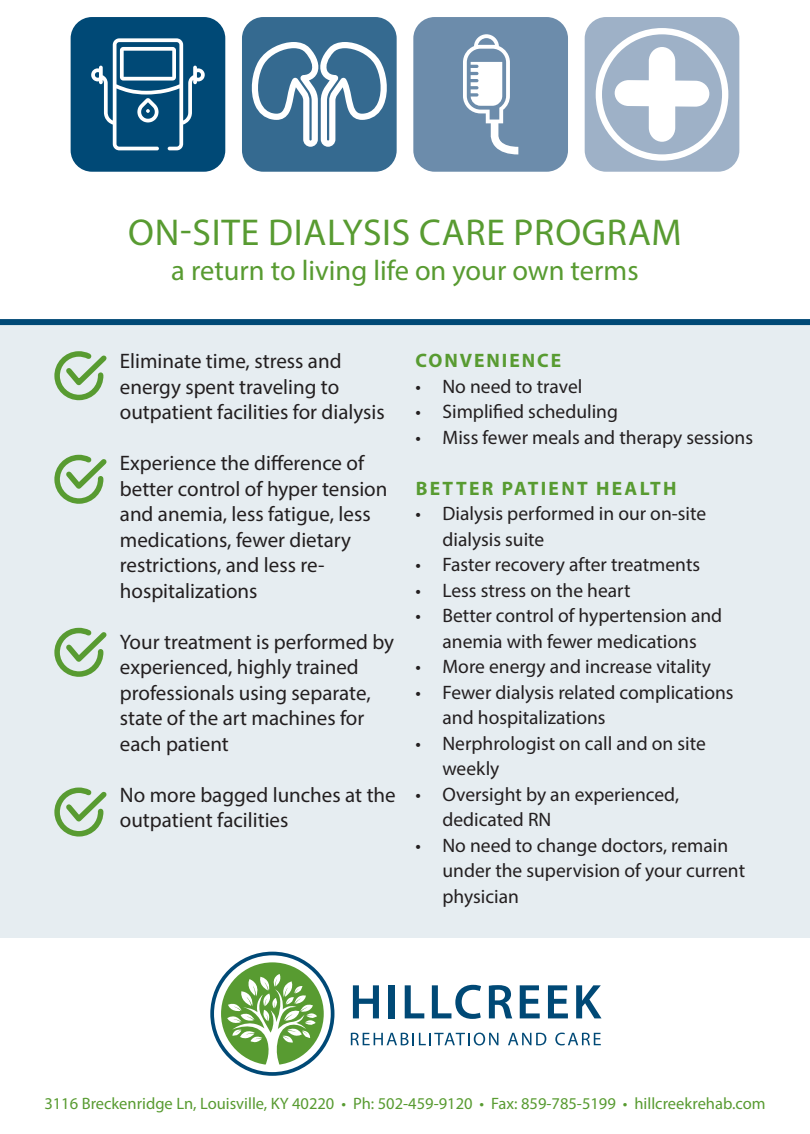
<style>
.page{position:relative;width:810px;height:1134px;background:#fff}
.page>*{position:absolute;margin:0;border:0;box-sizing:border-box;transform-origin:0 0}
.t1{font:37.5px "Myriad Pro";letter-spacing:.02em;color:#589b31}
.t2{font:28.5px "Myriad Pro";color:#589b31}
.t3{font:21px/25.5px "Myriad Pro";color:#231f20}
.t4{font:19.5px/25.5px "Myriad Pro";color:#231f20}
.t5{font:700 19.5px "Myriad Pro";letter-spacing:.11em;color:#589b31}
.t6{font:16.5px "Myriad Pro";color:#589b31}
</style>
<div class="page">
<div style="left:0;top:201px;width:810px;height:737px;background:#e6edf1"></div>
<svg style="left:0;top:17px;width:810px;height:308px"></svg>
<svg style="left:54px;top:351px;width:53px;height:50px"></svg>
<svg style="left:54px;top:455px;width:53px;height:49px"></svg>
<svg style="left:54px;top:628px;width:53px;height:49px"></svg>
<svg style="left:54px;top:787px;width:53px;height:50px"></svg>
<svg style="left:212px;top:954px;width:121px;height:120px"></svg>
<div style="left:210px;top:952px;width:124px;height:124px;border:4px solid #004976;border-radius:50%"></div>
<div style="left:221px;top:962px;width:103px;height:103px;background:#589b31;border-radius:50%"></div>
<svg style="left:227px;top:974px;width:90px;height:96px"></svg>
<svg style="left:353px;top:985px;width:26px;height:33px"></svg>
<div style="left:389px;top:985px;width:6px;height:33px;background:#004976"></div>
<svg style="left:405px;top:985px;width:19px;height:33px"></svg>
<svg style="left:432px;top:985px;width:49px;height:34px"></svg>
<svg style="left:489px;top:985px;width:23px;height:33px"></svg>
<svg style="left:520px;top:985px;width:20px;height:33px"></svg>
<svg style="left:548px;top:985px;width:20px;height:33px"></svg>
<svg style="left:576px;top:985px;width:26px;height:33px"></svg>
<svg style="left:351px;top:1033px;width:147px;height:12px"></svg>
<svg style="left:508px;top:1033px;width:38px;height:12px"></svg>
<svg style="left:555px;top:1033px;width:46px;height:12px"></svg>
<p class="t1" style="left:128px;top:210px;width:555px">ON-SITE DIALYSIS CARE PROGRAM</p>
<p class="t2" style="left:171px;top:252px;width:469px">a return to living life on your own terms</p>
<p class="t3" style="left:120px;top:348px;width:266px">Eliminate time, stress and energy spent traveling to outpatient facilities for dialysis</p>
<p class="t3" style="left:120px;top:450px;width:269px">Experience the difference of better control of hyper tension and anemia, less fatigue, less medications, fewer dietary restrictions, and less re-</p>
<p class="t3" style="left:120px;top:578px;width:139px">hospitalizations</p>
<p class="t3" style="left:120px;top:629px;width:276px">Your treatment is performed by</p>
<p class="t3" style="left:120px;top:654px;width:252px">experienced, highly trained professionals using separate, state of the art machines for each patient</p>
<p class="t3" style="left:120px;top:782px;width:277px">No more bagged lunches at the</p>
<p class="t3" style="left:120px;top:807px;width:170px">outpatient facilities</p>
<p class="t5" style="left:416px;top:348px;width:147px">CONVENIENCE</p>
<p class="t4" style="left:416px;top:373px;width:168px">• No need to travel</p>
<p class="t4" style="left:416px;top:399px;width:204px">• Simplified scheduling</p>
<p class="t4" style="left:416px;top:424px;width:339px">• Miss fewer meals and therapy sessions</p>
<p class="t5" style="left:416px;top:475px;width:262px">BETTER PATIENT HEALTH</p>
<p class="t4" style="left:442px;top:501px;width:265px;text-indent:-27px">• Dialysis performed in our on-site dialysis suite</p>
<p class="t4" style="left:416px;top:552px;width:286px">• Faster recovery after treatments</p>
<p class="t4" style="left:416px;top:577px;width:217px">• Less stress on the heart</p>
<p class="t4" style="left:416px;top:603px;width:308px;text-align:center">• Better control of hypertension and anemia with fewer medications</p>
<p class="t4" style="left:416px;top:654px;width:297px">• More energy and increase vitality</p>
<p class="t4" style="left:442px;top:679px;width:293px;text-indent:-27px">• Fewer dialysis related complications and hospitalizations</p>
<p class="t4" style="left:442px;top:730px;width:265px;text-indent:-27px">• Nerphrologist on call and on site weekly</p>
<p class="t4" style="left:442px;top:781px;width:238px;text-indent:-27px">• Oversight by an experienced, dedicated RN</p>
<p class="t4" style="left:442px;top:832px;width:304px;text-indent:-27px">• No need to change doctors, remain under the supervision of your current physician</p>
<p class="t6" style="left:44px;top:1094px;width:723px">3116 Breckenridge Ln, Louisville, KY 40220 • Ph: 502-459-9120 • Fax: 859-785-5199 • hillcreekrehab.com</p>
</div>
